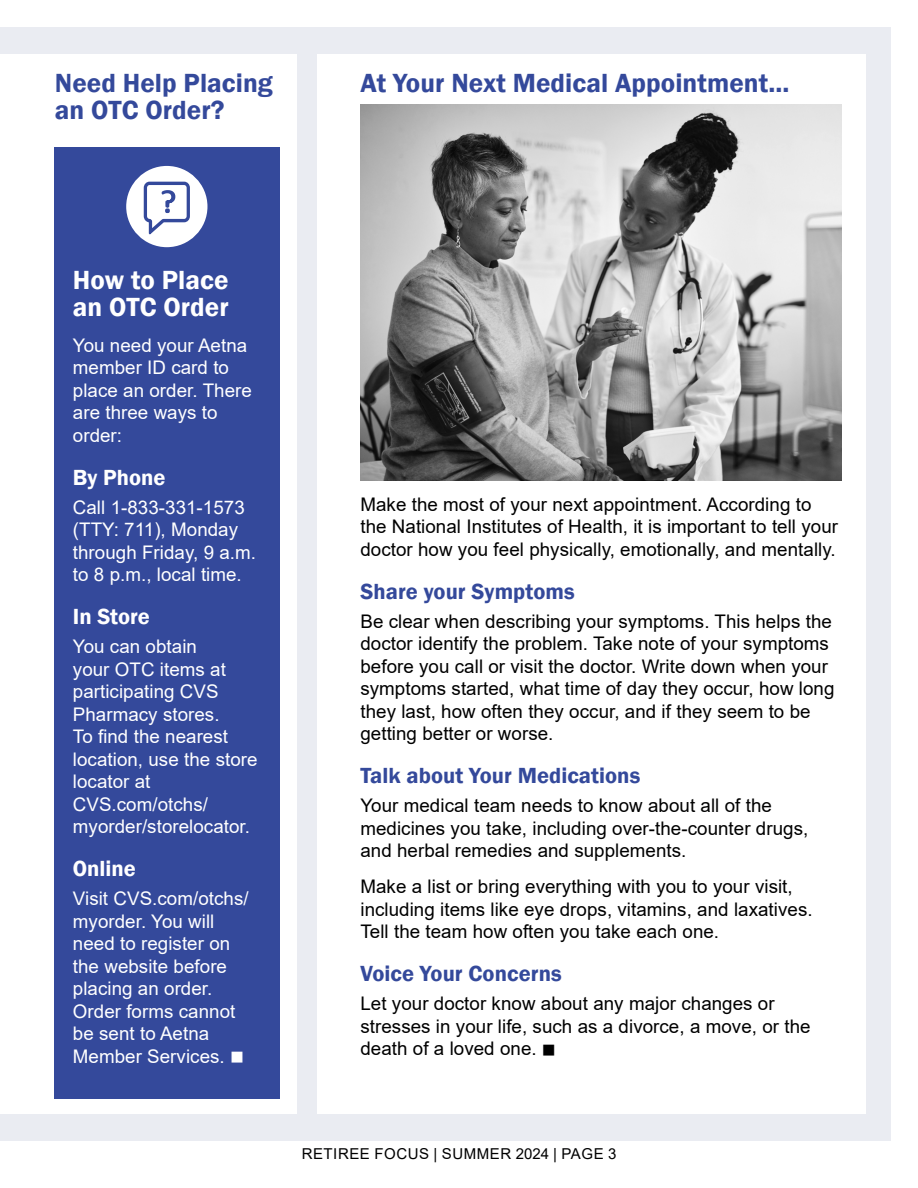
<style>
.page{position:relative;width:918px;height:1188px;background:#fff}
.page>*{position:absolute;margin:0;border:0;box-sizing:border-box;transform-origin:0 0}
.t1{font:600 27px/27px "Franklin Gothic";color:#34499b}
.t2{font:600 27px/27px "Franklin Gothic";color:#fff}
.t3{font:600 22.5px "Franklin Gothic";color:#34499b}
.t4{font:600 22.5px "Franklin Gothic";color:#fff}
.t5{font:18.75px/22.5px "Arial";letter-spacing:.005em;color:#000}
.t6{font:18.75px/22.5px "Arial";letter-spacing:.005em;color:#fff}
.t7{font:15px "Arial";letter-spacing:.035em;color:#000}
</style>
<div class="page">
<div style="left:0;top:27px;width:891px;height:1114px;background:#eaecf2"></div>
<div style="left:0;top:54px;width:297px;height:1059px;background:#fff"></div>
<div style="left:317px;top:54px;width:549px;height:1059px;background:#fff"></div>
<div style="left:54px;top:147px;width:226px;height:952px;background:#34499b"></div>
<img style="left:360px;top:105px;width:481px;height:376px">
<div style="left:126px;top:166px;width:81px;height:81px;background:#fff;border-radius:50%"></div>
<svg style="left:143px;top:181px;width:47px;height:54px"></svg>
<h1 class="t1" style="left:55px;top:70px;width:219px">Need Help Placing an OTC Order?</h1>
<h1 class="t1" style="left:360px;top:70px;width:430px">At Your Next Medical Appointment...</h1>
<h1 class="t2" style="left:73px;top:267px;width:157px">How to Place an OTC Order</h1>
<p class="t6" style="left:73px;top:334px;width:180px">You need your Aetna member ID card to place an order. There are three ways to order:</p>
<p class="t4" style="left:73px;top:463px;width:94px">By Phone</p>
<p class="t6" style="left:73px;top:496px;width:185px">Call 1-833-331-1573 (TTY: 711), Monday through Friday, 9 a.m. to 8 p.m., local time.</p>
<p class="t4" style="left:73px;top:603px;width:79px">In Store</p>
<p class="t6" style="left:73px;top:635px;width:186px">You can obtain<br>your OTC items at participating CVS<br>Pharmacy stores.<br>To find the nearest location, use the store locator at<br>CVS.com/otchs/ myorder/storelocator.</p>
<p class="t4" style="left:73px;top:855px;width:65px">Online</p>
<p class="t6" style="left:73px;top:887px;width:177px">Visit CVS.com/otchs/ myorder. You will need to register on the website before placing an order.<br>Order forms cannot be sent to Aetna<br>Member Services. ■</p>
<p class="t5" style="left:360px;top:493px;width:479px">Make the most of your next appointment. According to the National Institutes of Health, it is important to tell your doctor how you feel physically, emotionally, and mentally.</p>
<p class="t3" style="left:360px;top:577px;width:216px">Share your Symptoms</p>
<p class="t5" style="left:360px;top:610px;width:476px">Be clear when describing your symptoms. This helps the doctor identify the problem. Take note of your symptoms before you call or visit the doctor. Write down when your symptoms started, what time of day they occur, how long they last, how often they occur, and if they seem to be getting better or worse.</p>
<p class="t3" style="left:360px;top:762px;width:281px">Talk about Your Medications</p>
<p class="t5" style="left:360px;top:794px;width:449px">Your medical team needs to know about all of the medicines you take, including over-the-counter drugs, and herbal remedies and supplements.</p>
<p class="t5" style="left:360px;top:875px;width:454px">Make a list or bring everything with you to your visit, including items like eye drops, vitamins, and laxatives.<br>Tell the team how often you take each one.</p>
<p class="t3" style="left:360px;top:960px;width:203px">Voice Your Concerns</p>
<p class="t5" style="left:360px;top:992px;width:452px">Let your doctor know about any major changes or stresses in your life, such as a divorce, a move, or the death of a loved one. ■</p>
<p class="t7" style="left:302px;top:1143px;width:316px">RETIREE FOCUS | SUMMER 2024 | PAGE 3</p>
</div>
